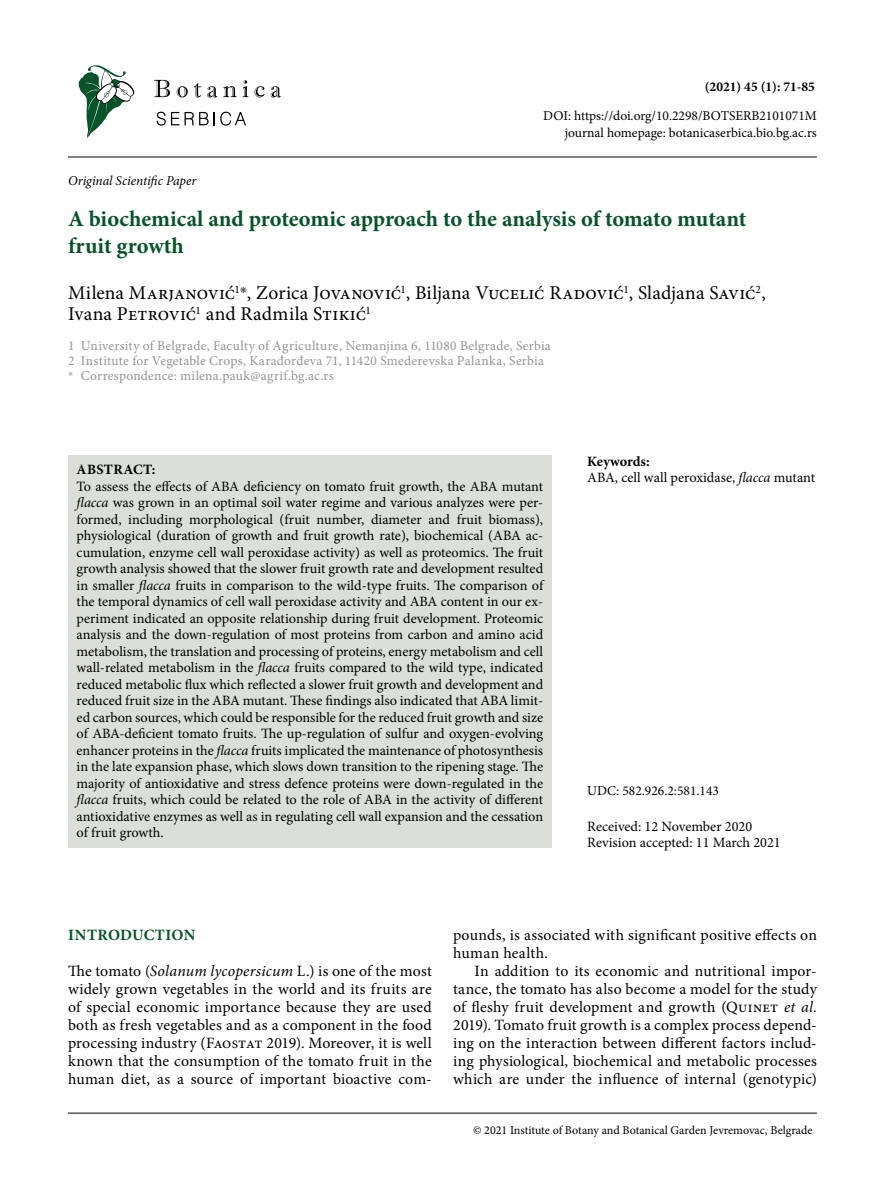
<style>
.page{position:relative;width:885px;height:1191px;background:#fff}
.page>*{position:absolute;margin:0;border:0;box-sizing:border-box;transform-origin:0 0}
.t1{font:700 22.5px/27px "Minion Pro";color:#07542b}
.t2{font:19.5px/21px "Minion Pro";letter-spacing:-.005em;color:#000}
.t3{font:15.75px/18px "Minion Pro";letter-spacing:.015em;color:#000;text-align:justify}
.t4{font:700 15.75px "Minion Pro";letter-spacing:.005em;color:#07542b}
.t5{font:14.25px/16.5px "Minion Pro";color:#000}
.t6{font:700 14.25px "Minion Pro";letter-spacing:.025em;color:#000}
.t7{font:13.5px/15px "Minion Pro";letter-spacing:.015em;color:#939598}
.t8{font:13.5px/16.2px "Minion Pro";color:#000;text-align:right}
.t9{font:italic 13.5px "Minion Pro";letter-spacing:-.005em;color:#000}
.t10{font:700 13.5px "Minion Pro";color:#000}
.t11{font:12px "Minion Pro";color:#000}
.s1{font-style:italic}
.s2{font-weight:700}
</style>
<div class="page">
<hr style="left:68px;top:157px;width:748px;height:1px;background:#000">
<hr style="left:68px;top:1112px;width:748px;height:1px;background:#000">
<div style="left:68px;top:455px;width:483px;height:393px;background:#dcdfd8"></div>
<svg style="left:78px;top:65px;width:56px;height:73px"></svg>
<svg style="left:156px;top:112px;width:52px;height:14px"></svg>
<svg style="left:214px;top:112px;width:32px;height:14px"></svg>
<svg style="left:154px;top:80px;width:16px;height:17px"></svg>
<svg style="left:177px;top:86px;width:11px;height:11px"></svg>
<svg style="left:194px;top:83px;width:7px;height:14px"></svg>
<svg style="left:207px;top:86px;width:10px;height:11px"></svg>
<svg style="left:223px;top:86px;width:13px;height:11px"></svg>
<svg style="left:243px;top:80px;width:5px;height:17px"></svg>
<svg style="left:254px;top:86px;width:11px;height:11px"></svg>
<svg style="left:271px;top:86px;width:10px;height:11px"></svg>
<p class="t9" style="left:68px;top:172px;width:130px">Original Scientific Paper</p>
<p class="t10" style="left:704px;top:78px;width:112px">(2021) 45 (1): 71-85</p>
<p class="t8" style="left:543px;top:108px;width:275px">DOI: https://doi.org/10.2298/BOTSERB2101071M journal homepage: botanicaserbica.bio.bg.ac.rs</p>
<h1 class="t1" style="left:68px;top:205px;width:680px">A biochemical and proteomic approach to the analysis of tomato mutant fruit growth</h1>
<h2 class="t2" style="left:68px;top:282px;width:699px">Milena Marjanović<sup>1✳</sup>, Zorica Jovanović<sup>1</sup>, Biljana Vucelić Radović<sup>1</sup>, Sladjana Savić<sup>2</sup>,<br>Ivana Petrović<sup>1</sup> and Radmila Stikić<sup>1</sup></h2>
<p class="t7" style="left:68px;top:338px;width:484px">1 University of Belgrade, Faculty of Agriculture, Nemanjina 6, 11080 Belgrade, Serbia<br>2 Institute for Vegetable Crops, Karađorđeva 71, 11420 Smederevska Palanka, Serbia <sup>✳</sup> Correspondence: milena.pauk@agrif.bg.ac.rs</p>
<p class="t6" style="left:77px;top:459px;width:80px">ABSTRACT:</p>
<p class="t5" style="left:77px;top:478px;width:468px;text-align:justify">To assess the effects of ABA deficiency on tomato fruit growth, the ABA mutant <span class="s1">flacca</span> was grown in an optimal soil water regime and various analyzes were per&shy;formed, including morphological (fruit number, diameter and fruit biomass), physiological (duration of growth and fruit growth rate), biochemical (ABA ac&shy;cumulation, enzyme cell wall peroxidase activity) as well as proteomics. The fruit growth analysis showed that the slower fruit growth rate and development resulted in smaller <span class="s1">flacca</span> fruits in comparison to the wild-type fruits. The comparison of the temporal dynamics of cell wall peroxidase activity and ABA content in our ex&shy;periment indicated an opposite relationship during fruit development. Proteomic analysis and the down-regulation of most proteins from carbon and amino acid metabolism, the translation and processing of proteins, energy metabolism and cell wall-related metabolism in the <span class="s1">flacca</span> fruits compared to the wild type, indicated reduced metabolic flux which reflected a slower fruit growth and development and reduced fruit size in the ABA mutant. These findings also indicated that ABA limit&shy;ed carbon sources, which could be responsible for the reduced fruit growth and size of ABA-deficient tomato fruits. The up-regulation of sulfur and oxygen-evolving enhancer proteins in the <span class="s1">flacca</span> fruits implicated the maintenance of photosynthesis in the late expansion phase, which slows down transition to the ripening stage. The majority of antioxidative and stress defence proteins were down-regulated in the <span class="s1">flacca</span> fruits, which could be related to the role of ABA in the activity of different antioxidative enzymes as well as in regulating cell wall expansion and the cessation of fruit growth.</p>
<p class="t5" style="left:587px;top:453px;width:229px"><span class="s2">Keywords:<br></span>ABA, cell wall peroxidase, <span class="s1">flacca</span> mutant</p>
<p class="t8" style="left:587px;top:783px;width:133px">UDC: 582.926.2:581.143</p>
<p class="t5" style="left:587px;top:818px;width:195px">Received: 12 November 2020<br>Revision accepted: 11 March 2021</p>
<p class="t4" style="left:68px;top:924px;width:129px">Introduction</p>
<p class="t3" style="left:68px;top:962px;width:365px">The tomato (<span class="s1">Solanum lycopersicum</span> L.) is one of the most widely grown vegetables in the world and its fruits are of special economic importance because they are used both as fresh vegetables and as a component in the food processing industry (Faostat 2019). Moreover, it is well known that the consumption of the tomato fruit in the human diet, as a source of important bioactive com-</p>
<p class="t3" style="left:453px;top:926px;width:365px">pounds, is associated with significant positive effects on human health.</p>
<p class="t3" style="left:453px;top:962px;width:365px;text-indent:21px">In addition to its economic and nutritional impor&shy;tance, the tomato has also become a model for the study of fleshy fruit development and growth (Quinet <span class="s1">et al</span>.<br>2019). Tomato fruit growth is a complex process depend&shy;ing on the interaction between different factors includ&shy;ing physiological, biochemical and metabolic processes which are under the influence of internal (genotypic)</p>
<p class="t11" style="left:473px;top:1121px;width:341px">© 2021 Institute of Botany and Botanical Garden Jevremovac, Belgrade</p>
</div>
